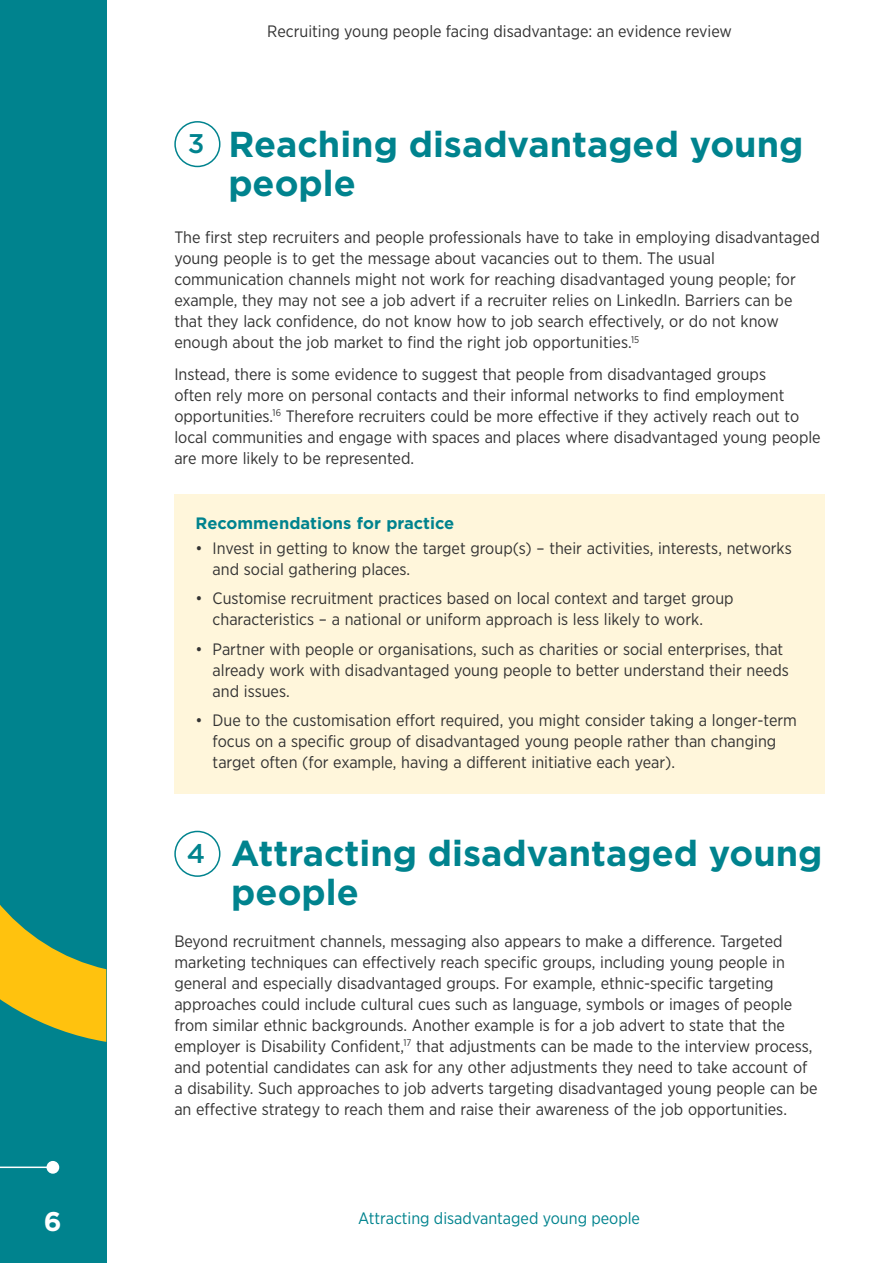
<style>
.page{position:relative;width:893px;height:1263px;background:#fff}
.page>*{position:absolute;margin:0;border:0;box-sizing:border-box;transform-origin:0 0}
.Section_head{font:700 36px/39px "Gotham";color:#00838e}
.t1{font:500 27px "Gotham";color:#00838e}
.t2{font:700 27px "Gotham";color:#fff}
.B_body{font:16.5px/21px "Gotham Narrow";color:#333}
.t3{font:16.5px "Gotham Narrow";color:#00838e}
.Subhead_1{font:700 16.5px "Gotham";color:#00838e}
</style>
<div class="page">
<hr style="left:892px;top:0;width:1px;height:1263px;background:#00838e">
<svg style="left:892px;top:770px;width:1px;height:272px"></svg>
<hr style="left:753px;top:1166px;width:140px;height:2px;background:#fff">
<div style="left:0;top:0;width:106px;height:1263px;background:#00838e"></div>
<svg style="left:0;top:905px;width:106px;height:137px"></svg>
<hr style="left:0;top:1166px;width:53px;height:2px;background:#fff">
<div style="left:47px;top:1161px;width:12px;height:13px;background:#fff;border-radius:50%"></div>
<div style="left:174px;top:121px;width:46px;height:46px;border:2px solid #00838e;border-radius:50%"></div>
<div style="left:174px;top:494px;width:651px;height:299px;background:#fff6db"></div>
<div style="left:174px;top:831px;width:46px;height:46px;border:2px solid #00838e;border-radius:50%"></div>
<h2 class="t2" style="left:44px;top:1204px;width:19px">6</h2>
<p class="B_body" style="left:267px;top:20px;width:466px">Recruiting young people facing disadvantage: an evidence review</p>
<p class="t1" style="left:188px;top:126px;width:18px">3</p>
<p class="Section_head" style="left:228px;top:124px;width:577px">Reaching disadvantaged young people</p>
<p class="B_body" style="left:174px;top:226px;width:647px">The first step recruiters and people professionals have to take in employing disadvantaged young people is to get the message about vacancies out to them. The usual communication channels might not work for reaching disadvantaged young people; for example, they may not see a job advert if a recruiter relies on LinkedIn. Barriers can be that they lack confidence, do not know how to job search effectively, or do not know enough about the job market to find the right job opportunities.<sup>15</sup></p>
<p class="B_body" style="left:174px;top:363px;width:648px">Instead, there is some evidence to suggest that people from disadvantaged groups<br>often rely more on personal contacts and their informal networks to find employment opportunities.<sup>16</sup> Therefore recruiters could be more effective if they actively reach out to local communities and engage with spaces and places where disadvantaged young people are more likely to be represented.</p>
<h1 class="Subhead_1" style="left:196px;top:512px;width:260px">Recommendations for practice</h1>
<p class="B_body" style="left:213px;top:537px;width:581px;text-indent:-17px">• Invest in getting to know the target group(s) – their activities, interests, networks and social gathering places.</p>
<p class="B_body" style="left:213px;top:588px;width:523px;text-indent:-17px">• Customise recruitment practices based on local context and target group characteristics – a national or uniform approach is less likely to work.</p>
<p class="B_body" style="left:213px;top:638px;width:578px;text-indent:-17px">• Partner with people or organisations, such as charities or social enterprises, that already work with disadvantaged young people to better understand their needs and issues.</p>
<p class="B_body" style="left:213px;top:710px;width:586px;text-indent:-17px">• Due to the customisation effort required, you might consider taking a longer-term focus on a specific group of disadvantaged young people rather than changing target often (for example, having a different initiative each year).</p>
<p class="t1" style="left:187px;top:836px;width:20px">4</p>
<p class="Section_head" style="left:231px;top:834px;width:593px">Attracting disadvantaged young people</p>
<p class="B_body" style="left:174px;top:930px;width:645px">Beyond recruitment channels, messaging also appears to make a difference. Targeted marketing techniques can effectively reach specific groups, including young people in general and especially disadvantaged groups. For example, ethnic-specific targeting approaches could include cultural cues such as language, symbols or images of people from similar ethnic backgrounds. Another example is for a job advert to state that the employer is Disability Confident,<sup>17</sup> that adjustments can be made to the interview process, and potential candidates can ask for any other adjustments they need to take account of a disability. Such approaches to job adverts targeting disadvantaged young people can be an effective strategy to reach them and raise their awareness of the job opportunities.</p>
<p class="t3" style="left:358px;top:1208px;width:283px">Attracting disadvantaged young people</p>
</div>
